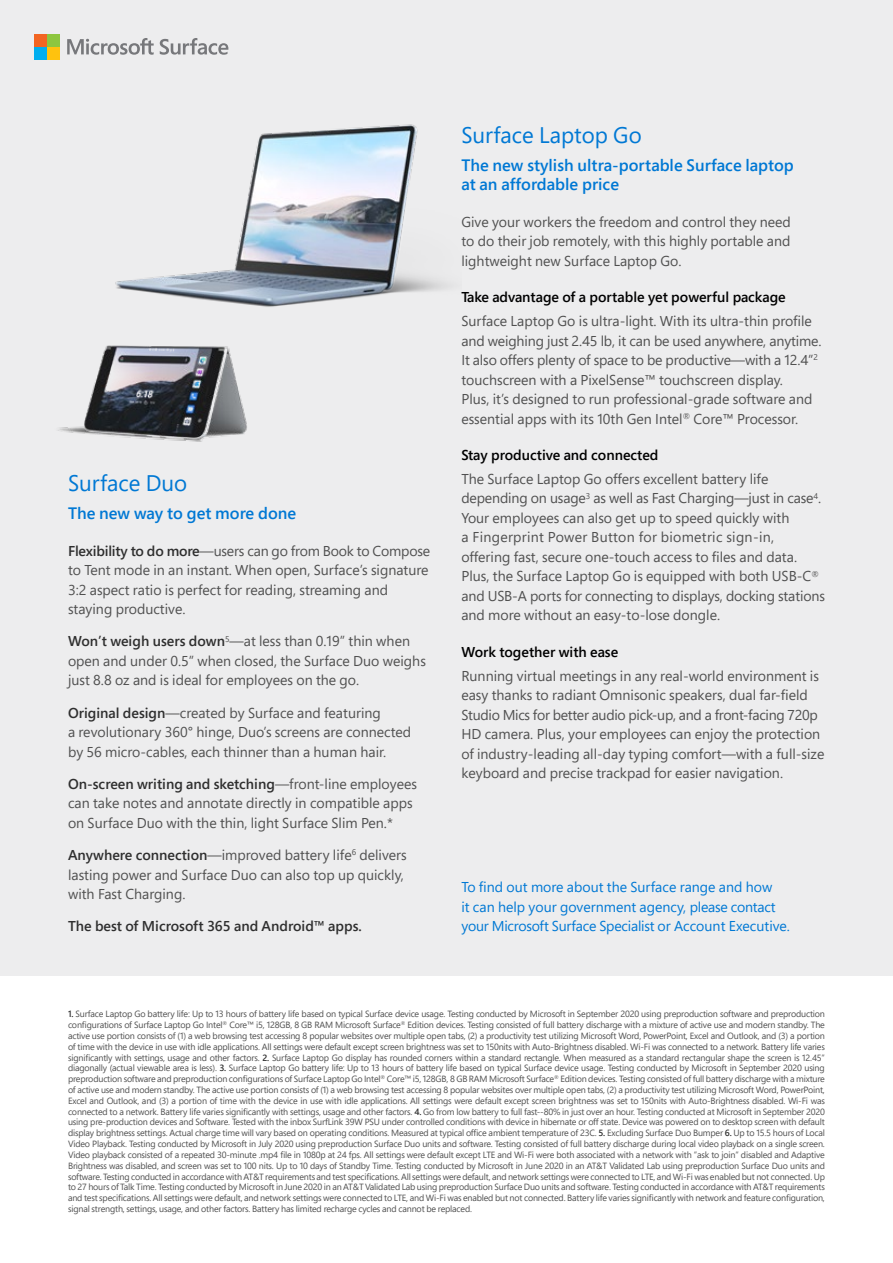
<style>
.page{position:relative;width:893px;height:1263px;background:#fff}
.page>*{position:absolute;margin:0;border:0;box-sizing:border-box;transform-origin:0 0}
.t1{font:22.5px "Segoe Pro";color:#0078d4}
.t2{font:600 16.5px/19.5px "Segoe Pro";color:#0078d4}
.t3{font:14.25px/19.5px "Segoe Pro";color:#505050}
.t4{font:14.25px/19.5px "Segoe Pro";color:#0078d4}
.t5{font:600 14.25px "Segoe Pro";color:#000}
.t6{font:600 14.25px "Segoe Pro";color:#2f2f2f}
.t7{font:9px/10.8px "Segoe Pro";letter-spacing:-.02em;color:#505050;text-align:justify}
.s1{font-weight:600;color:#2f2f2f}
</style>
<div class="page">
<div style="left:0;top:0;width:893px;height:976px;background:#ededee"></div>
<img style="left:115px;top:124px;width:335px;height:183px">
<img style="left:58px;top:345px;width:189px;height:97px">
<svg style="left:67px;top:38px;width:161px;height:17px"></svg>
<div style="left:34px;top:34px;width:12px;height:12px;background:#f26522"></div>
<div style="left:47px;top:34px;width:13px;height:12px;background:#8dc63f"></div>
<div style="left:34px;top:47px;width:12px;height:13px;background:#00aeef"></div>
<div style="left:47px;top:47px;width:13px;height:13px;background:#ffc20e"></div>
<h1 class="t1" style="left:68px;top:468px;width:121px">Surface Duo</h1>
<h2 class="t2" style="left:68px;top:503px;width:230px">The new way to get more done</h2>
<h3 class="t3" style="left:68px;top:540px;width:364px"><span class="s1">Flexibility to do more</span>—users can go from Book to Compose to Tent mode in an instant. When open, Surface’s signature 3:2 aspect ratio is perfect for reading, streaming and staying productive.</h3>
<h3 class="t3" style="left:68px;top:631px;width:359px"><span class="s1">Won’t weigh users down</span><sup>5</sup>—at less than 0.19” thin when open and under 0.5” when closed, the Surface Duo weighs just 8.8 oz and is ideal for employees on the go.</h3>
<h3 class="t3" style="left:68px;top:702px;width:345px"><span class="s1">Original design</span>—created by Surface and featuring<br>a revolutionary 360° hinge, Duo’s screens are connected by 56 micro-cables, each thinner than a human hair.</h3>
<h3 class="t3" style="left:68px;top:774px;width:350px"><span class="s1">On-screen writing and sketching</span>—front-line employees can take notes and annotate directly in compatible apps on Surface Duo with the thin, light Surface Slim Pen.*</h3>
<h3 class="t3" style="left:68px;top:845px;width:340px"><span class="s1">Anywhere connection</span>—improved battery life<sup>6</sup> delivers lasting power and Surface Duo can also top up quickly, with Fast Charging.</h3>
<h3 class="t6" style="left:68px;top:916px;width:295px">The best of Microsoft 365 and Android™ apps.</h3>
<h1 class="t1" style="left:461px;top:119px;width:182px">Surface Laptop Go</h1>
<h2 class="t2" style="left:461px;top:155px;width:334px">The new stylish ultra-portable Surface laptop at an affordable price</h2>
<h3 class="t3" style="left:461px;top:212px;width:331px;text-align:justify">Give your workers the freedom and control they need to do their job remotely, with this highly portable and lightweight new Surface Laptop Go.</h3>
<h3 class="t5" style="left:461px;top:288px;width:326px">Take advantage of a portable yet powerful package</h3>
<p class="t3" style="left:461px;top:311px;width:362px">Surface Laptop Go is ultra-light. With its ultra-thin profile and weighing just 2.45 lb, it can be used anywhere, anytime.<br>It also offers plenty of space to be productive—with a 12.4”<sup>2 </sup>touchscreen with a PixelSense™ touchscreen display.<br>Plus, it’s designed to run professional-grade software and essential apps with its 10th Gen Intel<sup>®</sup> Core™ Processor.</p>
<h3 class="t5" style="left:461px;top:445px;width:199px">Stay productive and connected</h3>
<p class="t3" style="left:461px;top:469px;width:365px">The Surface Laptop Go offers excellent battery life depending on usage<sup>3</sup> as well as Fast Charging—just in case<sup>4</sup>.<br>Your employees can also get up to speed quickly with<br>a Fingerprint Power Button for biometric sign-in, offering fast, secure one-touch access to files and data.<br>Plus, the Surface Laptop Go is equipped with both USB-C<sup>® </sup>and USB-A ports for connecting to displays, docking stations and more without an easy-to-lose dongle.</p>
<h3 class="t5" style="left:461px;top:642px;width:158px">Work together with ease</h3>
<p class="t3" style="left:461px;top:665px;width:365px">Running virtual meetings in any real-world environment is easy thanks to radiant Omnisonic speakers, dual far-field Studio Mics for better audio pick-up, and a front-facing 720p HD camera. Plus, your employees can enjoy the protection of industry-leading all-day typing comfort—with a full-size keyboard and precise trackpad for easier navigation.</p>
<h3 class="t4" style="left:461px;top:877px;width:330px">To find out more about the Surface range and how<br>it can help your government agency, please contact your Microsoft Surface Specialist or Account Executive.</h3>
<p class="t7" style="left:68px;top:1009px;width:758px"><span class="s1">1.</span> Surface Laptop Go battery life: Up to 13 hours of battery life based on typical Surface device usage. Testing conducted by Microsoft in September 2020 using preproduction software and preproduction configurations of Surface Laptop Go Intel<sup>®</sup> Core™ i5, 128GB, 8 GB RAM Microsoft Surface<sup>®</sup> Edition devices. Testing consisted of full battery discharge with a mixture of active use and modern standby. The active use portion consists of (1) a web browsing test accessing 8 popular websites over multiple open tabs, (2) a productivity test utilizing Microsoft Word, PowerPoint, Excel and Outlook, and (3) a portion of time with the device in use with idle applications. All settings were default except screen brightness was set to 150nits with Auto-Brightness disabled. Wi-Fi was connected to a network. Battery life varies significantly with settings, usage and other factors. <span class="s1">2.</span> Surface Laptop Go display has rounded corners within a standard rectangle. When measured as a standard rectangular shape the screen is 12.45” diagonally (actual viewable area is less). <span class="s1">3.</span> Surface Laptop Go battery life: Up to 13 hours of battery life based on typical Surface device usage. Testing conducted by Microsoft in September 2020 using preproduction software and preproduction configurations of Surface Laptop Go Intel<sup>®</sup> Core™ i5, 128GB, 8 GB RAM Microsoft Surface<sup>®</sup> Edition devices. Testing consisted of full battery discharge with a mixture of active use and modern standby. The active use portion consists of (1) a web browsing test accessing 8 popular websites over multiple open tabs, (2) a productivity test utilizing Microsoft Word, PowerPoint, Excel and Outlook, and (3) a portion of time with the device in use with idle applications. All settings were default except screen brightness was set to 150nits with Auto-Brightness disabled. Wi-Fi was connected to a network. Battery life varies significantly with settings, usage and other factors. <span class="s1">4.</span> Go from low battery to full fast--80% in just over an hour. Testing conducted at Microsoft in September 2020 using pre-production devices and Software. Tested with the inbox SurfLink 39W PSU under controlled conditions with device in hibernate or off state. Device was powered on to desktop screen with default display brightness settings. Actual charge time will vary based on operating conditions. Measured at typical office ambient temperature of 23C. <span class="s1">5.</span> Excluding Surface Duo Bumper <span class="s1">6.</span> Up to 15.5 hours of Local Video Playback. Testing conducted by Microsoft in July 2020 using preproduction Surface Duo units and software. Testing consisted of full battery discharge during local video playback on a single screen.<br>Video playback consisted of a repeated 30-minute .mp4 file in 1080p at 24 fps. All settings were default except LTE and Wi-Fi were both associated with a network with ”ask to join” disabled and Adaptive Brightness was disabled, and screen was set to 100 nits. Up to 10 days of Standby Time. Testing conducted by Microsoft in June 2020 in an AT&amp;T Validated Lab using preproduction Surface Duo units and software. Testing conducted in accordance with AT&amp;T requirements and test specifications. All settings were default, and network settings were connected to LTE, and Wi-Fi was enabled but not connected. Up to 27 hours of Talk Time. Testing conducted by Microsoft in June 2020 in an AT&amp;T Validated Lab using preproduction Surface Duo units and software. Testing conducted in accordance with AT&amp;T requirements and test specifications. All settings were default, and network settings were connected to LTE, and Wi-Fi was enabled but not connected. Battery life varies significantly with network and feature configuration, signal strength, settings, usage, and other factors. Battery has limited recharge cycles and cannot be replaced.</p>
</div>
